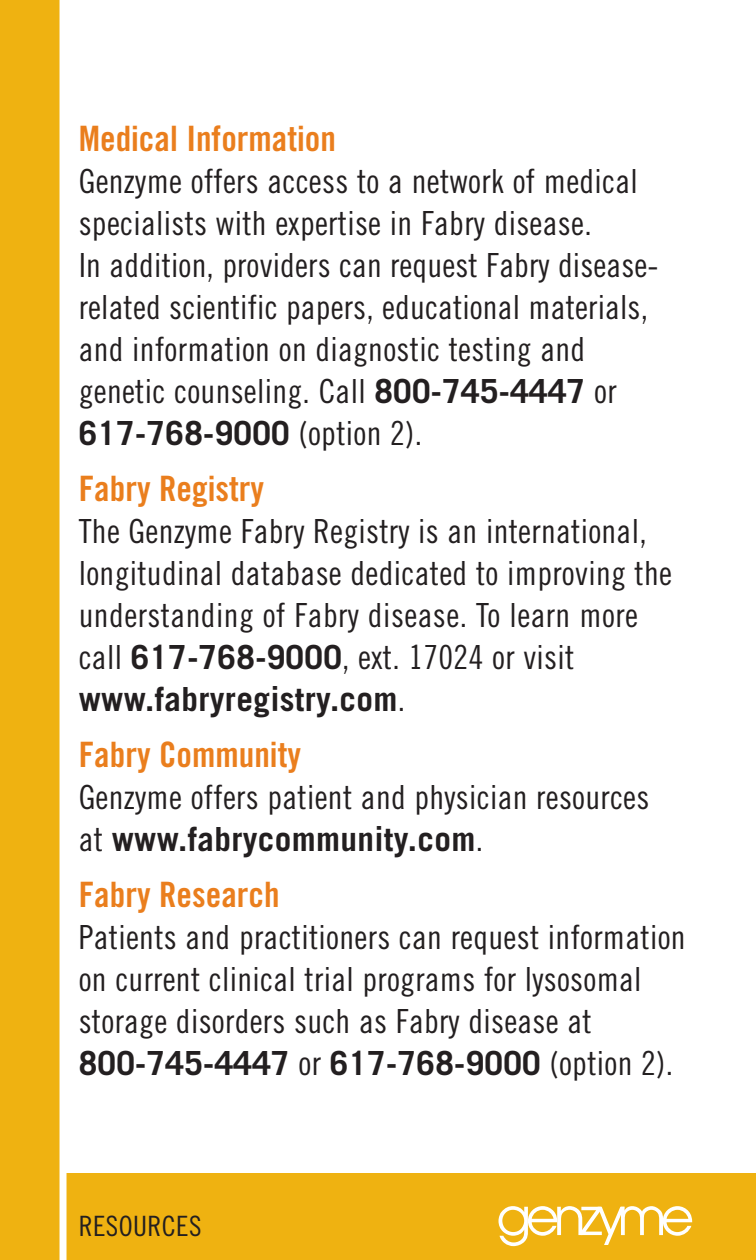
<style>
.page{position:relative;width:756px;height:1260px;background:#fff}
.page>*{position:absolute;margin:0;border:0;box-sizing:border-box;transform-origin:0 0}
.t1{font:35px "Trade Gothic Bold Cond Twenty";color:#ea7e1d}
.t2{font:33.25px/42px "Trade Gothic Cond Eighteen";letter-spacing:.01em;color:#231f20}
.t3{font:700 33.25px "Trade Gothic";letter-spacing:.01em;color:#231f20}
.t4{font:28px "Trade Gothic Cond Eighteen";letter-spacing:.015em;color:#231f20}
.s1{font-family:"Trade Gothic";font-weight:700}
.s2{font-family:"Trade Gothic Cond Eighteen";font-weight:400}
</style>
<div class="page">
<div style="left:0;top:0;width:61px;height:1260px;background:#efb211"></div>
<div style="left:0;top:1173px;width:756px;height:87px;background:#efb211"></div>
<svg style="left:499px;top:1206px;width:193px;height:40px"></svg>
<div style="left:60px;top:0;width:7px;height:1260px;background:#fff"></div>
<p class="t1" style="left:79px;top:126px;width:259px">Medical Information</p>
<p class="t2" style="left:79px;top:163px;width:581px">Genzyme offers access to a network of medical specialists with expertise in Fabry disease.<br>In addition, providers can request Fabry disease&shy;related scientific papers, educational materials, and information on diagnostic testing and genetic counseling. Call <span class="s1">800-745-4447</span> or</p>
<p class="t3" style="left:79px;top:421px;width:345px">617-768-9000 <span class="s2">(option 2).</span></p>
<p class="t1" style="left:79px;top:476px;width:187px">Fabry Registry</p>
<p class="t2" style="left:79px;top:513px;width:595px">The Genzyme Fabry Registry is an international, longitudinal database dedicated to improving the understanding of Fabry disease. To learn more call <span class="s1">617-768-9000</span>, ext. 17024 or visit</p>
<p class="t3" style="left:79px;top:687px;width:328px">www.fabryregistry.com<span class="s2">.</span></p>
<p class="t1" style="left:79px;top:742px;width:224px">Fabry Community</p>
<p class="t2" style="left:79px;top:779px;width:572px">Genzyme offers patient and physician resources</p>
<p class="t3" style="left:79px;top:827px;width:406px"><span class="s2">at</span> www.fabrycommunity.com<span class="s2">.</span></p>
<p class="t1" style="left:79px;top:882px;width:202px">Fabry Research</p>
<p class="t2" style="left:79px;top:919px;width:608px">Patients and practitioners can request information on current clinical trial programs for lysosomal storage disorders such as Fabry disease at</p>
<p class="t3" style="left:79px;top:1051px;width:596px">800-745-4447 <span class="s2">or</span> 617-768-9000 <span class="s2">(option 2).</span></p>
<p class="t4" style="left:79px;top:1216px;width:124px">RESOURCES</p>
</div>
